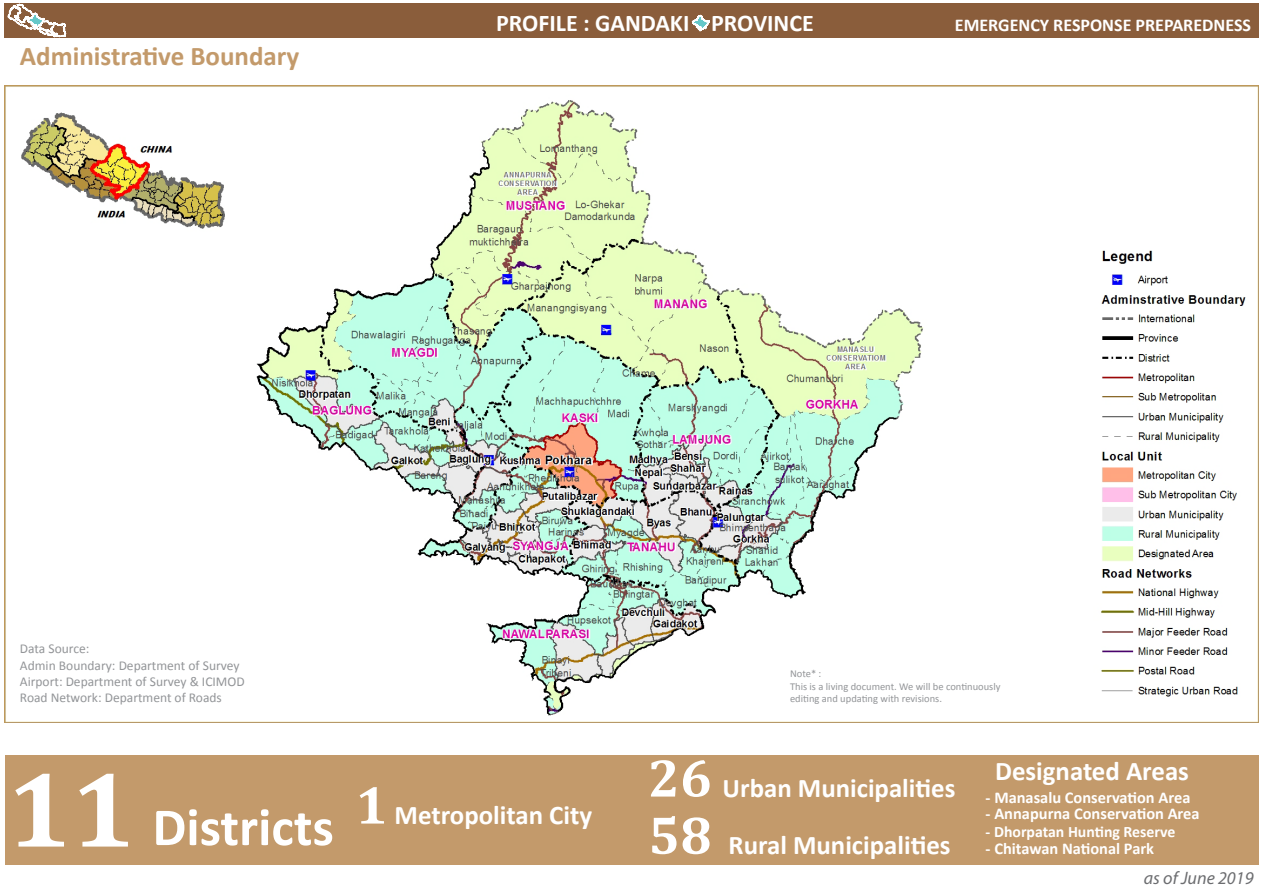
<style>
.page{position:relative;width:1263px;height:893px;background:#fff}
.page>*{position:absolute;margin:0;border:0;box-sizing:border-box;transform-origin:0 0}
.t1{font:700 27px/57.3px "Calibri";color:#fff}
.t2{font:700 27px "Calibri";color:#c39a6b}
.t3{font:700 24px "Calibri";color:#fff}
.t4{font:700 18px "Calibri";color:#fff}
.t5{font:italic 18px "Myriad Pro";color:#6c6d70}
.t6{font:700 16.5px "Calibri";color:#fff}
.t7{font:700 15.9px "Calibri";color:#fff}
.t8{font:13.5px/16.2px "Calibri";color:#939598}
.t9{font:10.5px/12.6px "Calibri";color:#939598}
.s1{font-family:"Cambria";font-size:108px}
.s2{font-size:54px}
.s3{font-family:"Cambria";font-size:54px}
</style>
<div class="page">
<img style="left:4px;top:85px;width:1255px;height:638px">
<div style="left:4px;top:3px;width:1254px;height:34px;background:#8a5d3b"></div>
<div style="left:5px;top:755px;width:1253px;height:110px;background:#c39a6b"></div>
<svg style="left:8px;top:4px;width:58px;height:33px"></svg>
<svg style="left:692px;top:15px;width:17px;height:16px"></svg>
<h1 class="t2" style="left:20px;top:37px;width:281px">Administrative Boundary</h1>
<h2 class="t3" style="left:496px;top:6px;width:319px">PROFILE : GANDAKI PROVINCE</h2>
<h3 class="t4" style="left:955px;top:12px;width:298px">EMERGENCY RESPONSE PREPAREDNESS</h3>
<p class="t8" style="left:20px;top:640px;width:226px">Data Source:<br>Admin Boundary: Department of Survey<br>Airport: Department of Survey &amp; ICIMOD<br>Road Network: Department of Roads</p>
<p class="t9" style="left:790px;top:667px;width:212px">Note* :<br>This is a living document. We will be continuously editing and updating with revisions.</p>
<h1 class="t1" style="left:7px;top:785px;width:587px"><span class="s1">11</span> <span class="s2">Districts</span> <span class="s3">1</span> Metropolitan City</h1>
<h1 class="t1" style="left:648px;top:758px;width:309px"><span class="s3">26</span> Urban Municipalities<br><span class="s3">58</span> Rural Municipalities</h1>
<h1 class="t1" style="left:995px;top:742px;width:195px">Designated Areas</h1>
<p class="t6" style="left:986px;top:785px;width:206px">- Manasalu Conservation Area</p>
<p class="t6" style="left:986px;top:802px;width:216px">- Annapurna Conservation Area</p>
<p class="t7" style="left:986px;top:820px;width:191px">- Dhorpatan Hunting Reserve</p>
<p class="t6" style="left:986px;top:837px;width:170px">- Chitawan National Park</p>
<h3 class="t5" style="left:1144px;top:867px;width:111px">as of June 2019</h3>
</div>
